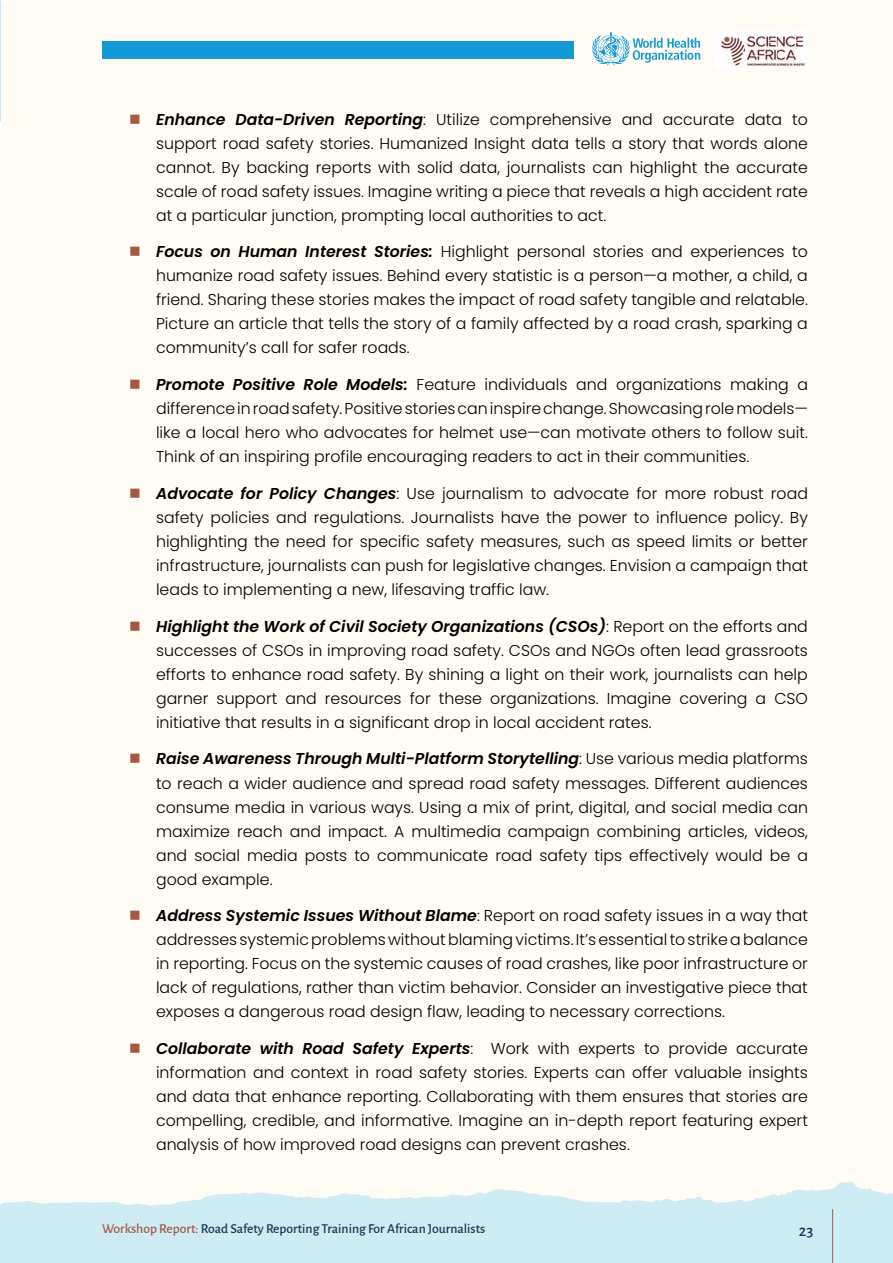
<style>
.page{position:relative;width:893px;height:1263px;background:#fff}
.page>*{position:absolute;margin:0;border:0;box-sizing:border-box;transform-origin:0 0}
.t1{font:500 16.5px "Alegreya Sans";color:#1b3257}
.t2{font:300 15.75px/24px "Poppins";color:#000;text-align:justify}
.t3{font:500 13.65px "Alegreya Sans";color:#1b3257}
.s1{color:#a55942}
.s2{font-weight:600;font-style:italic}
</style>
<div class="page">
<div style="left:2px;top:1px;width:891px;height:1261px;background:#fffbf5"></div>
<img style="left:714px;top:29px;width:93px;height:37px">
<svg style="left:592px;top:32px;width:108px;height:33px"></svg>
<img style="left:0;top:0;width:1px;height:122px">
<div style="left:102px;top:41px;width:471px;height:18px;background:#1299d6"></div>
<svg style="left:1px;top:1181px;width:892px;height:82px;fill:#cdecf4"></svg>
<svg style="left:0;top:1204px;width:1px;height:59px"></svg>
<hr style="left:832px;top:1209px;width:1px;height:54px;background:#a55942">
<p class="t2" style="left:156px;top:107px;width:653px;text-indent:-27px"><span class="s1">■</span> <span class="s2">Enhance Data-Driven Reporting</span>: Utilize comprehensive and accurate data to support road safety stories. Humanized Insight data tells a story that words alone cannot. By backing reports with solid data, journalists can highlight the accurate scale of road safety issues. Imagine writing a piece that reveals a high accident rate at a particular junction, prompting local authorities to act.</p>
<p class="t2" style="left:156px;top:240px;width:653px;text-indent:-27px"><span class="s1">■</span> <span class="s2">Focus on Human Interest Stories:</span> Highlight personal stories and experiences to humanize road safety issues. Behind every statistic is a person—a mother, a child, a friend. Sharing these stories makes the impact of road safety tangible and relatable.<br>Picture an article that tells the story of a family affected by a road crash, sparking a community’s call for safer roads.</p>
<p class="t2" style="left:156px;top:373px;width:653px;text-indent:-27px"><span class="s1">■</span> <span class="s2">Promote Positive Role Models:</span> Feature individuals and organizations making a difference in road safety. Positive stories can inspire change. Showcasing role models— like a local hero who advocates for helmet use—can motivate others to follow suit.<br>Think of an inspiring profile encouraging readers to act in their communities.</p>
<p class="t2" style="left:156px;top:481px;width:653px;text-indent:-27px"><span class="s1">■</span> <span class="s2">Advocate for Policy Changes</span>: Use journalism to advocate for more robust road safety policies and regulations. Journalists have the power to influence policy. By highlighting the need for specific safety measures, such as speed limits or better infrastructure, journalists can push for legislative changes. Envision a campaign that leads to implementing a new, lifesaving traffic law.</p>
<p class="t2" style="left:156px;top:614px;width:653px;text-indent:-27px"><span class="s1">■</span> <span class="s2">Highlight the Work of Civil Society Organizations (CSOs)</span>: Report on the efforts and successes of CSOs in improving road safety. CSOs and NGOs often lead grassroots efforts to enhance road safety. By shining a light on their work, journalists can help garner support and resources for these organizations. Imagine covering a CSO initiative that results in a significant drop in local accident rates.</p>
<p class="t2" style="left:156px;top:747px;width:653px;text-indent:-27px"><span class="s1">■</span> <span class="s2">Raise Awareness Through Multi-Platform Storytelling</span>: Use various media platforms to reach a wider audience and spread road safety messages. Different audiences consume media in various ways. Using a mix of print, digital, and social media can maximize reach and impact. A multimedia campaign combining articles, videos, and social media posts to communicate road safety tips effectively would be a good example.</p>
<p class="t2" style="left:156px;top:904px;width:653px;text-indent:-27px"><span class="s1">■</span> <span class="s2">Address Systemic Issues Without Blame</span>: Report on road safety issues in a way that addresses systemic problems without blaming victims. It’s essential to strike a balance in reporting. Focus on the systemic causes of road crashes, like poor infrastructure or lack of regulations, rather than victim behavior. Consider an investigative piece that exposes a dangerous road design flaw, leading to necessary corrections.</p>
<p class="t2" style="left:156px;top:1037px;width:653px;text-indent:-27px"><span class="s1">■</span> <span class="s2">Collaborate with Road Safety Experts</span>: Work with experts to provide accurate information and context in road safety stories. Experts can offer valuable insights and data that enhance reporting. Collaborating with them ensures that stories are compelling, credible, and informative. Imagine an in-depth report featuring expert analysis of how improved road designs can prevent crashes.</p>
<p class="t3" style="left:102px;top:1219px;width:385px"><span class="s1">Workshop Report:</span> Road Safety Reporting Training For African Journalists</p>
<p class="t1" style="left:799px;top:1219px;width:16px">23</p>
</div>
